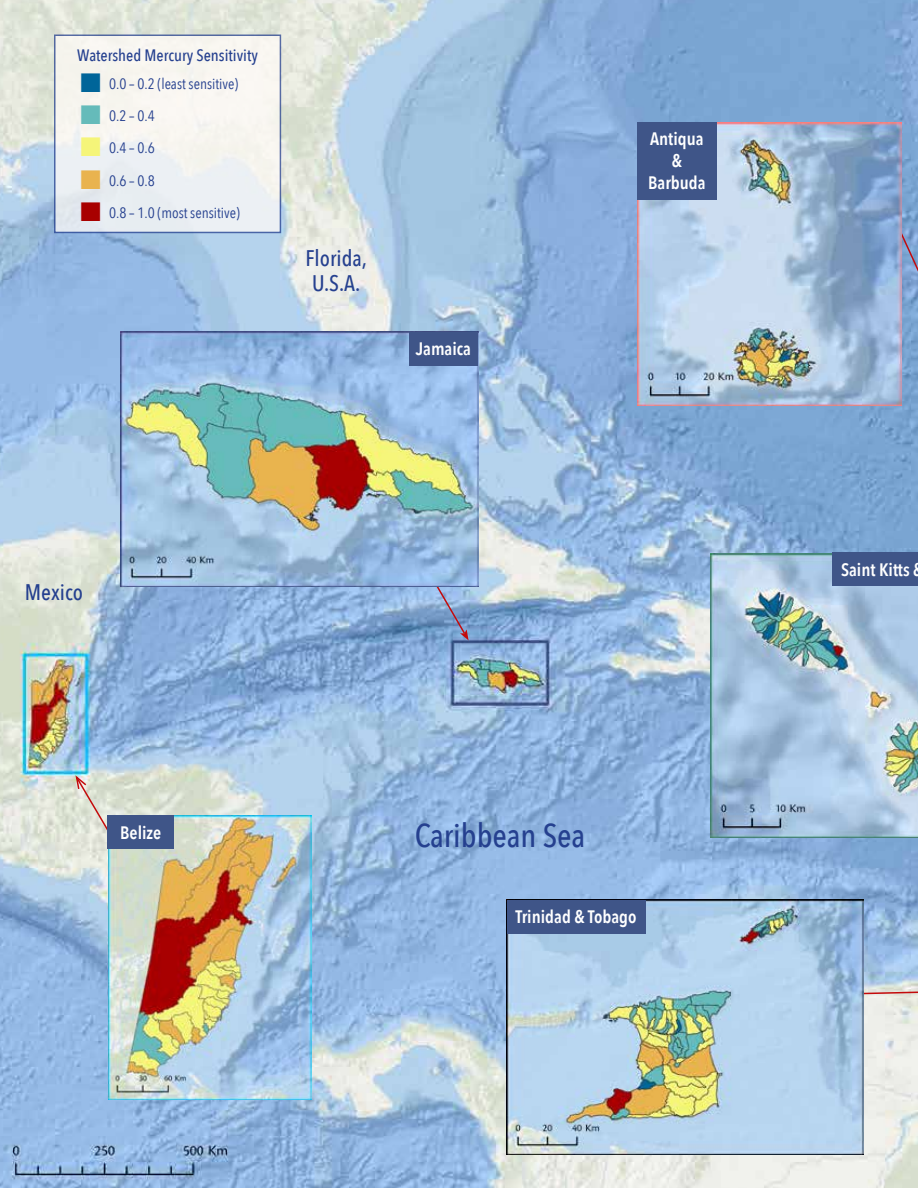
<style>
.page{position:relative;width:918px;height:1188px;background:#fff}
.page>*{position:absolute;margin:0;border:0;box-sizing:border-box;transform-origin:0 0}
.t1{font:500 33px "Avenir Next Condensed";color:#25408f}
.t2{font:500 22.5px/25.5px "Avenir Next Condensed";color:#25408f}
.t3{font:600 18px/21.6px "Avenir Next Condensed";color:#fff;text-align:center}
.t4{font:500 16.5px "Avenir Next Condensed";color:#25408f}
.t5{font:15px "Avenir Next Condensed";color:#25408f}
.s1{color:#006599}
.s2{color:#65bbba}
.s3{color:#f5f579}
.s4{color:#e9b34f}
.s5{color:#a80000}
</style>
<div class="page">
<img style="left:0;top:0;width:918px;height:1188px">
<div style="left:54px;top:34px;width:227px;height:199px;background:linear-gradient(to right,#eff1f0,#f6f5f2);border:2px solid #25408f"></div>
<svg style="left:864px;top:987px;width:54px;height:8px"></svg>
<svg style="left:428px;top:586px;width:41px;height:54px;background:#859ec7"></svg>
<img style="left:121px;top:331px;width:357px;height:255px">
<div style="left:409px;top:332px;width:69px;height:34px;background:#3f5588"></div>
<img style="left:507px;top:900px;width:357px;height:255px">
<div style="left:507px;top:900px;width:138px;height:33px;background:#3f5588"></div>
<img style="left:710px;top:554px;width:208px;height:283px">
<div style="left:832px;top:552px;width:86px;height:34px;background:#3f5588"></div>
<svg style="left:893px;top:218px;width:25px;height:463px;background:#81a4cd"></svg>
<img style="left:637px;top:122px;width:264px;height:283px">
<div style="left:637px;top:122px;width:80px;height:77px;background:#3f5588"></div>
<svg style="left:74px;top:773px;width:47px;height:79px;background:#dad9ce"></svg>
<img style="left:108px;top:815px;width:203px;height:284px">
<div style="left:108px;top:815px;width:66px;height:34px;background:#3f5588"></div>
<p class="t4" style="left:77px;top:45px;width:182px">Watershed Mercury Sensitivity</p>
<p class="t5" style="left:80px;top:70px;width:159px"><span class="s1">■</span> 0.0 – 0.2 (least sensitive)</p>
<p class="t5" style="left:80px;top:103px;width:76px"><span class="s2">■</span> 0.2 – 0.4</p>
<p class="t5" style="left:80px;top:135px;width:76px"><span class="s3">■</span> 0.4 – 0.6</p>
<p class="t5" style="left:80px;top:168px;width:76px"><span class="s4">■</span> 0.6 – 0.8</p>
<p class="t5" style="left:80px;top:200px;width:161px"><span class="s5">■</span> 0.8 – 1.0 (most sensitive)</p>
<h2 class="t2" style="left:305px;top:245px;width:63px">Florida,<br>U.S.A.</h2>
<p class="t3" style="left:416px;top:338px;width:57px">Jamaica</p>
<p class="t3" style="left:648px;top:128px;width:59px">Antiqua &amp;<br>Barbuda</p>
<h2 class="t2" style="left:25px;top:580px;width:60px">Mexico</h2>
<p class="t3" style="left:120px;top:821px;width:43px">Belize</p>
<h1 class="t1" style="left:415px;top:816px;width:172px">Caribbean Sea</h1>
<p class="t3" style="left:516px;top:905px;width:122px">Trinidad &amp; Tobago</p>
<p class="t3" style="left:841px;top:558px;width:70px">Saint Kitts</p>
</div>
